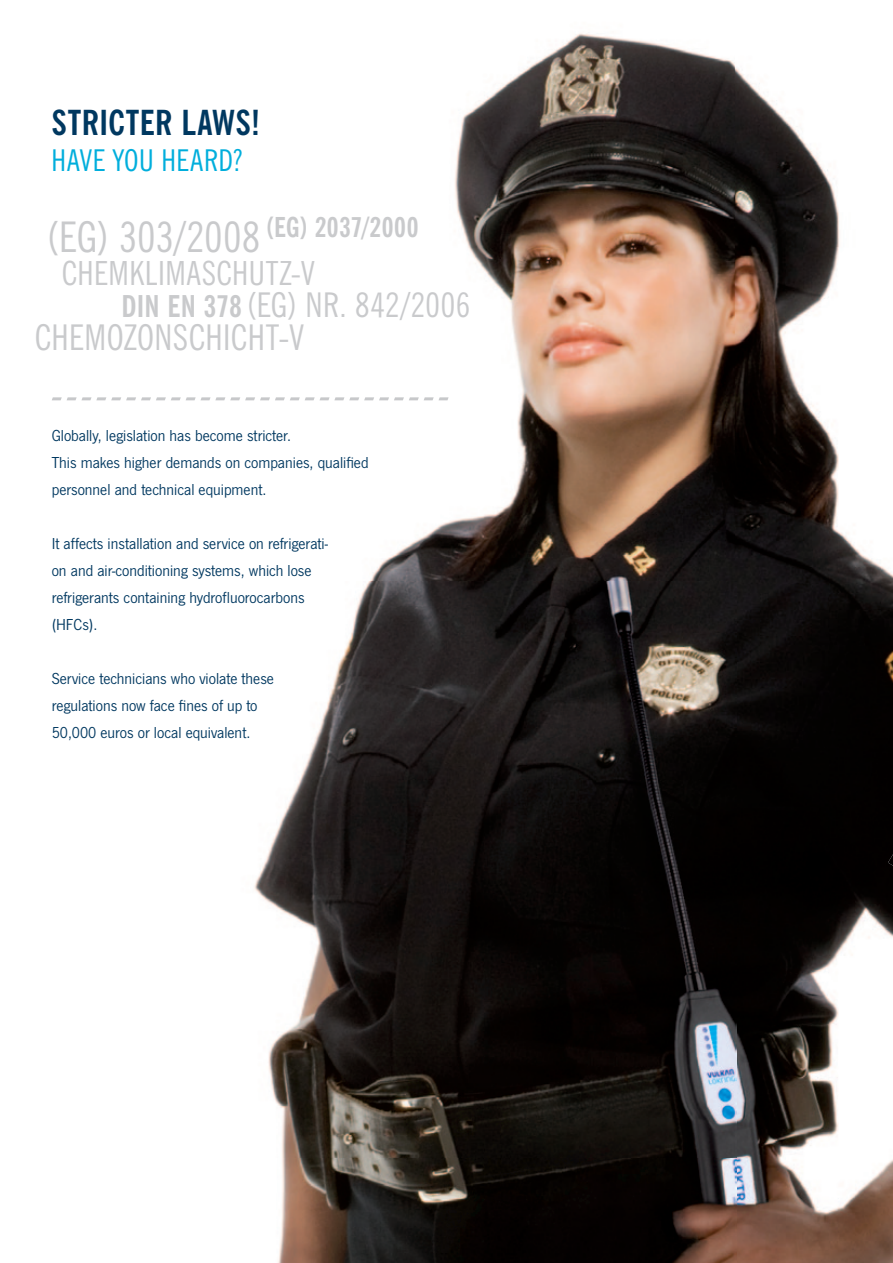
<style>
.page{position:relative;width:893px;height:1263px;background:#fff}
.page>*{position:absolute;margin:0;border:0;box-sizing:border-box;transform-origin:0 0}
.t1{font:condensed 42.15px "News Gothic BT";letter-spacing:.01em;color:#c9cacc}
.t2{font:condensed 35.4px "News Gothic BT";letter-spacing:.01em;color:#c9cacc}
.t3{font:700 condensed 34.5px "News Gothic BT";letter-spacing:.01em;color:#003860}
.t4{font:condensed 34.05px "News Gothic BT";letter-spacing:.015em;color:#c9cacc}
.t5{font:condensed 33.15px "News Gothic BT";letter-spacing:.015em;color:#c9cacc}
.t6{font:condensed 30px "News Gothic BT";letter-spacing:.015em;color:#00aedc}
.t7{font:700 condensed 30px "News Gothic BT";color:#c9cacc}
.t8{font:700 condensed 27.45px "News Gothic BT";letter-spacing:.02em;color:#c9cacc}
.t9{font:16.5px/27px "News Gothic T";color:#003860}
</style>
<div class="page">
<img style="left:157px;top:33px;width:736px;height:1230px">
<svg style="left:52px;top:397px;width:397px;height:3px"></svg>
<svg style="left:888px;top:854px;width:5px;height:12px"></svg>
<h3 class="t3" style="left:52px;top:101px;width:210px">STRICTER LAWS!</h3>
<h3 class="t6" style="left:52px;top:142px;width:193px">HAVE YOU HEARD?</h3>
<h3 class="t8" style="left:266px;top:210px;width:154px">(EG) 2037/2000</h3>
<h1 class="t1" style="left:47px;top:212px;width:214px">(EG) 303/2008</h1>
<h3 class="t4" style="left:247px;top:284px;width:225px">(EG) NR. 842/2006</h3>
<h3 class="t5" style="left:62px;top:253px;width:254px">CHEMKLIMASCHUTZ-V</h3>
<h2 class="t2" style="left:35px;top:316px;width:271px">CHEMOZONSCHICHT-V</h2>
<h3 class="t7" style="left:121px;top:288px;width:122px">DIN EN 378</h3>
<p class="t9" style="left:52px;top:422px;width:318px">Globally, legislation has become stricter.<br>This makes higher demands on companies, qualified personnel and technical equipment.</p>
<p class="t9" style="left:52px;top:530px;width:278px">It affects installation and service on refrigerati&shy;on and air-conditioning systems, which lose refrigerants containing hydrofluorocarbons (HFCs).</p>
<p class="t9" style="left:52px;top:665px;width:224px">Service technicians who violate these regulations now face fines of up to<br>50,000 euros or local equivalent.</p>
</div>
